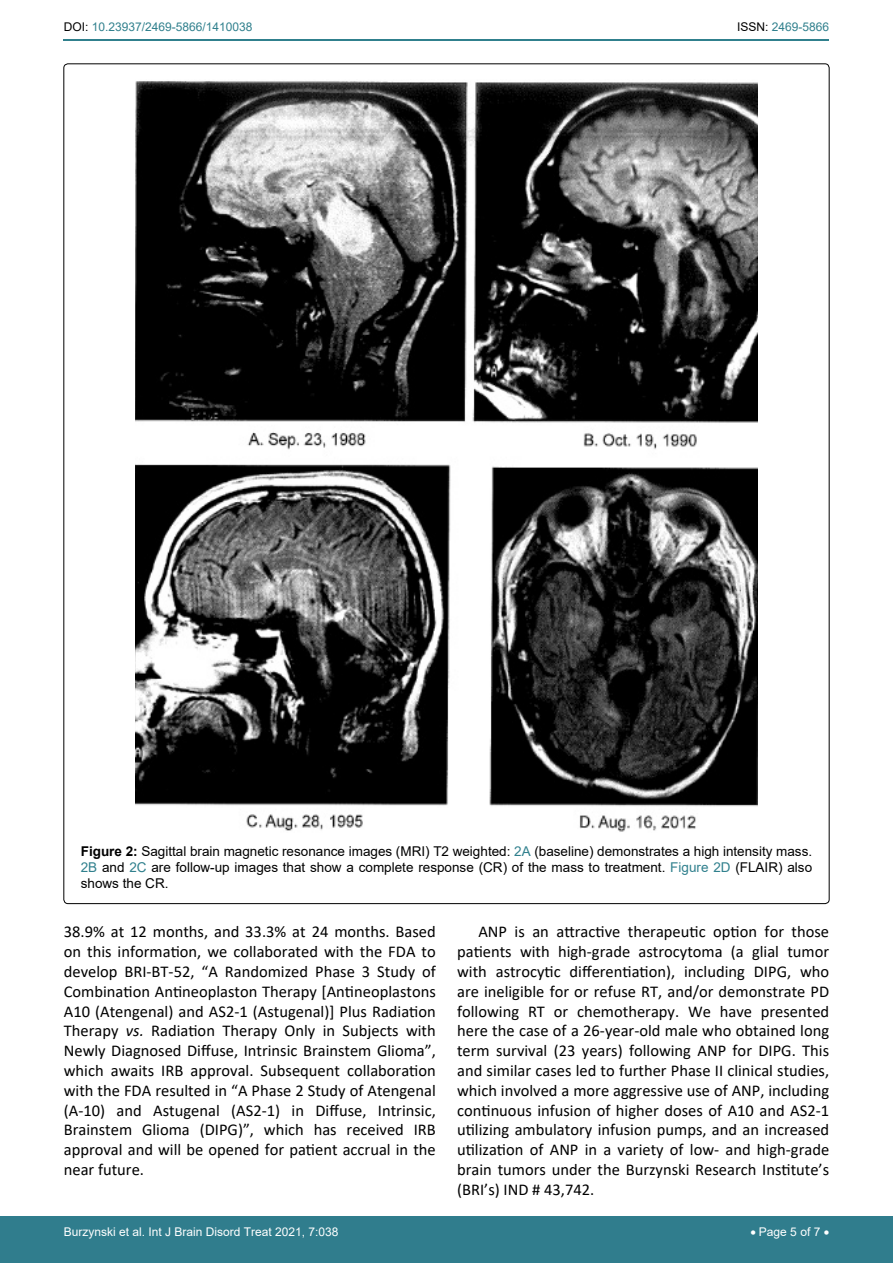
<style>
.page{position:relative;width:893px;height:1263px;background:#fff}
.page>*{position:absolute;margin:0;border:0;box-sizing:border-box;transform-origin:0 0}
.t1{font:16.5px/19.8px "Calibri";color:#000;text-align:justify}
.t2{font:13.5px/16.2px "Arial";color:#000;text-align:justify}
.t3{font:12px "Arial";color:#fff}
.t4{font:12px "Arial";color:#30808d}
.s1{color:#000}
.s2{font-weight:700}
.s3{color:#30808d}
.s4{font-style:italic}
</style>
<div class="page">
<hr style="left:64px;top:40px;width:765px;height:1px;background:#30808d">
<div style="left:0;top:1217px;width:893px;height:46px;background:#307d8d"></div>
<img style="left:136px;top:81px;width:621px;height:751px">
<p class="t4" style="left:64px;top:19px;width:190px"><span class="s1">DOI:</span> 10.23937/2469-5866/1410038</p>
<p class="t4" style="left:737px;top:19px;width:94px"><span class="s1">ISSN:</span> 2469-5866</p>
<p class="t2" style="left:81px;top:842px;width:733px"><span class="s2">Figure 2:</span> Sagittal brain magnetic resonance images (MRI) T2 weighted: <span class="s3">2A</span> (baseline) demonstrates a high intensity mass.<br><span class="s3">2B</span> and <span class="s3">2C</span> are follow-up images that show a complete response (CR) of the mass to treatment. <span class="s3">Figure 2D</span> (FLAIR) also shows the CR.</p>
<p class="t1" style="left:457px;top:921px;width:374px;text-indent:21px">ANP is an attractive therapeutic option for those patients with high-grade astrocytoma (a glial tumor with astrocytic differentiation), including DIPG, who are ineligible for or refuse RT, and/or demonstrate PD following RT or chemotherapy. We have presented here the case of a 26-year-old male who obtained long term survival (23 years) following ANP for DIPG. This and similar cases led to further Phase II clinical studies, which involved a more aggressive use of ANP, including continuous infusion of higher doses of A10 and AS2-1 utilizing ambulatory infusion pumps, and an increased utilization of ANP in a variety of low- and high-grade brain tumors under the Burzynski Research Institute’s (BRI’s) IND # 43,742.</p>
<p class="t1" style="left:64px;top:921px;width:374px">38.9% at 12 months, and 33.3% at 24 months. Based on this information, we collaborated with the FDA to develop BRI-BT-52, “A Randomized Phase 3 Study of Combination Antineoplaston Therapy [Antineoplastons A10 (Atengenal) and AS2-1 (Astugenal)] Plus Radiation Therapy <span class="s4">vs.</span> Radiation Therapy Only in Subjects with Newly Diagnosed Diffuse, Intrinsic Brainstem Glioma”, which awaits IRB approval. Subsequent collaboration with the FDA resulted in “A Phase 2 Study of Atengenal (A-10) and Astugenal (AS2-1) in Diffuse, Intrinsic, Brainstem Glioma (DIPG)”, which has received IRB approval and will be opened for patient accrual in the near future.</p>
<p class="t3" style="left:64px;top:1223px;width:276px">Burzynski et al. Int J Brain Disord Treat 2021, 7:038</p>
<p class="t3" style="left:750px;top:1223px;width:80px">• Page 5 of 7 •</p>
</div>
